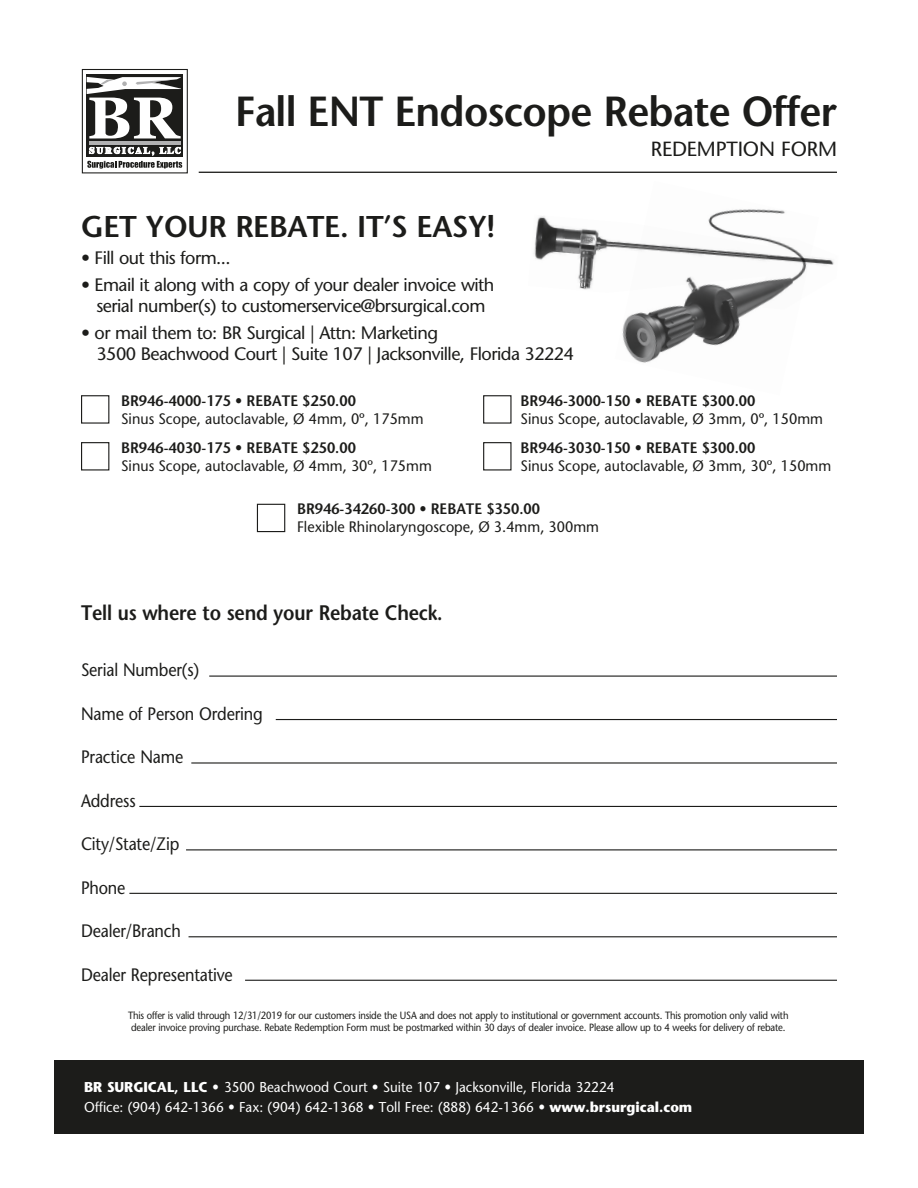
<style>
.page{position:relative;width:918px;height:1188px;background:#fff}
.page>*{position:absolute;margin:0;border:0;box-sizing:border-box;transform-origin:0 0}
.t1{font:600 42px "Stone Sans";letter-spacing:-.02em;color:#1c1c1a;scale:.96 1}
.t2{font:600 30px "Stone Sans";letter-spacing:-.015em;color:#1c1c1a}
.t3{font:600 21px "Stone Sans";letter-spacing:-.01em;color:#1c1c1a;scale:.9 1}
.t4{font:20.55px "Stone Sans";letter-spacing:-.01em;color:#1c1c1a}
.t5{font:18px/21px "Stone Sans";letter-spacing:-.03em;color:#1c1c1a;text-align:center}
.t6{font:18px "Stone Sans";letter-spacing:-.01em;color:#1c1c1a;scale:.9 1}
.t7{font:18px "Stone Sans";letter-spacing:-.03em;color:#1c1c1a;scale:.9 1}
.t8{font:15.15px "Stone Sans";color:#1c1c1a;scale:.95 1}
.t9{font:600 15.15px "Stone Sans";color:#1c1c1a;scale:.95 1}
.t10{font:14.25px/19.5px "Stone Sans";color:#fff;scale:.95 1}
.t11{font:10.5px/12.6px "Stone Sans";letter-spacing:-.02em;color:#1c1c1a;scale:.9 1}
.s1{font-weight:700}
</style>
<div class="page">
<hr style="left:191px;top:762px;width:646px;height:2px;background:#1c1c1a">
<hr style="left:209px;top:676px;width:628px;height:1px;background:#1c1c1a">
<hr style="left:139px;top:806px;width:698px;height:1px;background:#1c1c1a">
<hr style="left:186px;top:849px;width:651px;height:1px;background:#1c1c1a">
<hr style="left:129px;top:893px;width:708px;height:1px;background:#1c1c1a">
<hr style="left:189px;top:936px;width:648px;height:1px;background:#1c1c1a">
<hr style="left:245px;top:980px;width:592px;height:1px;background:#1c1c1a">
<hr style="left:276px;top:719px;width:561px;height:1px;background:#1c1c1a">
<div style="left:54px;top:1060px;width:810px;height:74px;background:#1c1c1a"></div>
<hr style="left:199px;top:172px;width:638px;height:1px;background:#1c1c1a">
<div style="left:82px;top:69px;width:106px;height:104px;border:1px solid #1c1c1a"></div>
<svg style="left:87px;top:74px;width:96px;height:82px"></svg>
<hr style="left:89px;top:142px;width:92px;height:3px;background:#b1b1b2">
<svg style="left:87px;top:77px;width:94px;height:61px"></svg>
<svg style="left:87px;top:147px;width:95px;height:22px"></svg>
<div style="left:81px;top:395px;width:28px;height:29px;border:1px solid #1c1c1a"></div>
<div style="left:483px;top:395px;width:29px;height:29px;border:1px solid #1c1c1a"></div>
<div style="left:81px;top:442px;width:28px;height:29px;border:1px solid #1c1c1a"></div>
<div style="left:483px;top:442px;width:29px;height:29px;border:1px solid #1c1c1a"></div>
<div style="left:257px;top:504px;width:28px;height:28px;border:1px solid #1c1c1a"></div>
<img style="left:533px;top:216px;width:82px;height:74px">
<img style="left:819px;top:258px;width:15px;height:8px">
<img style="left:615px;top:209px;width:204px;height:154px">
<h1 class="t1" style="left:235px;top:86px;width:629px">Fall ENT Endoscope Rebate Offer</h1>
<h3 class="t4" style="left:651px;top:136px;width:188px">REDEMPTION FORM</h3>
<h2 class="t2" style="left:81px;top:208px;width:416px">GET YOUR REBATE. IT’S EASY!</h2>
<h3 class="t5" style="left:81px;top:247px;width:151px">• Fill out this form...</h3>
<h3 class="t5" style="left:81px;top:274px;width:415px">• Email it along with a copy of your dealer invoice with serial number(s) to customerservice@brsurgical.com</h3>
<h3 class="t5" style="left:96px;top:322px;width:479px;text-align:left;text-indent:-15px">• or mail them to: BR Surgical | Attn: Marketing<br>3500 Beachwood Court | Suite 107 | Jacksonville, Florida 32224</h3>
<h3 class="t9" style="left:521px;top:391px;width:249px">BR946-3000-150 • REBATE $300.00</h3>
<h3 class="t8" style="left:521px;top:409px;width:320px">Sinus Scope, autoclavable, Ø 3mm, 0º, 150mm</h3>
<h3 class="t9" style="left:521px;top:438px;width:249px">BR946-3030-150 • REBATE $300.00</h3>
<h3 class="t8" style="left:521px;top:456px;width:329px">Sinus Scope, autoclavable, Ø 3mm, 30º, 150mm</h3>
<h3 class="t9" style="left:297px;top:500px;width:257px">BR946-34260-300 • REBATE $350.00</h3>
<h3 class="t8" style="left:297px;top:518px;width:320px">Flexible Rhinolaryngoscope, Ø 3.4mm, 300mm</h3>
<h3 class="t9" style="left:121px;top:391px;width:249px">BR946-4000-175 • REBATE $250.00</h3>
<h3 class="t8" style="left:121px;top:409px;width:320px">Sinus Scope, autoclavable, Ø 4mm, 0º, 175mm</h3>
<h3 class="t9" style="left:121px;top:438px;width:249px">BR946-4030-175 • REBATE $250.00</h3>
<h3 class="t8" style="left:121px;top:456px;width:329px">Sinus Scope, autoclavable, Ø 4mm, 30º, 175mm</h3>
<h3 class="t3" style="left:81px;top:600px;width:403px">Tell us where to send your Rebate Check.</h3>
<h3 class="t6" style="left:81px;top:659px;width:133px">Serial Number(s)</h3>
<h3 class="t6" style="left:81px;top:703px;width:204px">Name of Person Ordering</h3>
<h3 class="t6" style="left:81px;top:746px;width:115px">Practice Name</h3>
<h3 class="t6" style="left:81px;top:790px;width:62px">Address</h3>
<h3 class="t6" style="left:81px;top:833px;width:111px">City/State/Zip</h3>
<h3 class="t7" style="left:81px;top:877px;width:51px">Phone</h3>
<h3 class="t6" style="left:81px;top:920px;width:113px">Dealer/Branch</h3>
<h3 class="t6" style="left:81px;top:964px;width:170px">Dealer Representative</h3>
<p class="t11" style="left:128px;top:1009px;width:735px">This offer is valid through 12/31/2019 for our customers inside the USA and does not apply to institutional or government accounts. This promotion only valid with dealer invoice proving purchase. Rebate Redemption Form must be postmarked within 30 days of dealer invoice. Please allow up to 4 weeks for delivery of rebate.</p>
<h3 class="t10" style="left:84px;top:1078px;width:642px"><span class="s1">BR SURGICAL, LLC •</span> 3500 Beachwood Court • Suite 107 • Jacksonville, Florida 32224<br>Office: (904) 642-1366 • Fax: (904) 642-1368 • Toll Free: (888) 642-1366 • <span class="s1">www.brsurgical.com</span></h3>
</div>
